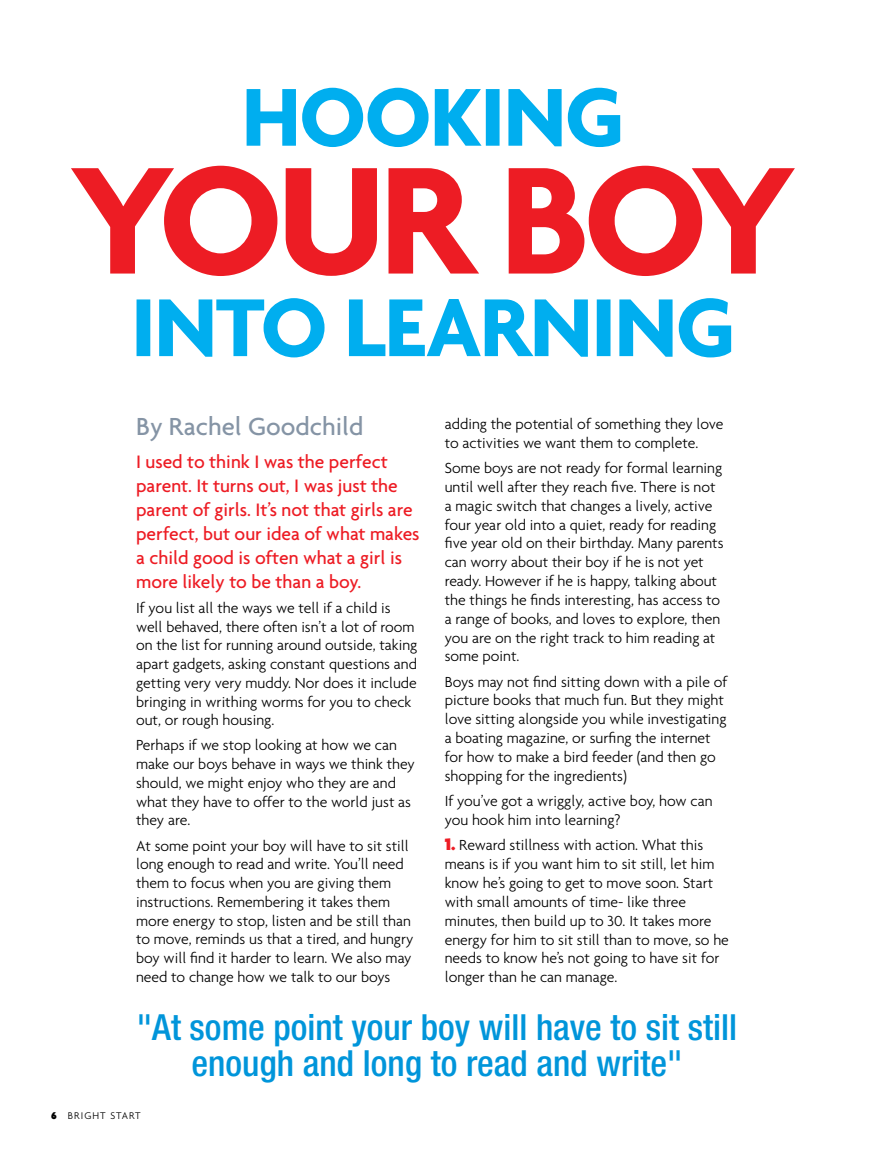
<style>
.page{position:relative;width:872px;height:1149px;background:#fff}
.page>*{position:absolute;margin:0;border:0;box-sizing:border-box;transform-origin:0 0}
.t1{font:500 condensed 36px/36px "Helvetica Neue";color:#0095da;text-align:center}
.t2{font:500 26.7px "Agenda";color:#8594a5}
.t3{font:500 19.5px/24px "Agenda";color:#ed1c24}
.t4{font:300 15.75px/18.8px "Agenda";color:#000}
.t5{font:300 10.5px "Agenda";letter-spacing:.1em;color:#000}
.s1{font-weight:900;font-size:18px;color:#ed1c24}
.s2{font-weight:900}
</style>
<div class="page">
<svg style="left:136px;top:298px;width:595px;height:59px"></svg>
<svg style="left:71px;top:166px;width:724px;height:110px"></svg>
<svg style="left:247px;top:88px;width:373px;height:59px"></svg>
<h2 class="t2" style="left:136px;top:410px;width:229px">By Rachel Goodchild</h2>
<p class="t3" style="left:136px;top:448px;width:285px">I used to think I was the perfect parent. It turns out, I was just the parent of girls. It’s not that girls are perfect, but our idea of what makes a child good is often what a girl is more likely to be than a boy.</p>
<p class="t4" style="left:136px;top:598px;width:283px">If you list all the ways we tell if a child is well behaved, there often isn’t a lot of room on the list for running around outside, taking apart gadgets, asking constant questions and getting very very muddy. Nor does it include bringing in writhing worms for you to check out, or rough housing.</p>
<p class="t4" style="left:136px;top:735px;width:280px">Perhaps if we stop looking at how we can make our boys behave in ways we think they should, we might enjoy who they are and what they have to offer to the world just as they are.</p>
<p class="t4" style="left:136px;top:835px;width:279px">At some point your boy will have to sit still long enough to read and write. You’ll need them to focus when you are giving them instructions. Remembering it takes them more energy to stop, listen and be still than to move, reminds us that a tired, and hungry boy will find it harder to learn. We also may need to change how we talk to our boys</p>
<p class="t4" style="left:445px;top:414px;width:280px">adding the potential of something they love to activities we want them to complete.</p>
<p class="t4" style="left:445px;top:458px;width:280px">Some boys are not ready for formal learning until well after they reach five. There is not a magic switch that changes a lively, active four year old into a quiet, ready for reading five year old on their birthday. Many parents can worry about their boy if he is not yet ready. However if he is happy, talking about the things he finds interesting, has access to a range of books, and loves to explore, then you are on the right track to him reading at some point.</p>
<p class="t4" style="left:445px;top:671px;width:284px">Boys may not find sitting down with a pile of picture books that much fun. But they might love sitting alongside you while investigating a boating magazine, or surfing the internet for how to make a bird feeder (and then go shopping for the ingredients)</p>
<p class="t4" style="left:445px;top:791px;width:269px">If you’ve got a wriggly, active boy, how can you hook him into learning?</p>
<p class="t4" style="left:445px;top:835px;width:286px"><span class="s1">1.</span> Reward stillness with action. What this means is if you want him to sit still, let him know he’s going to get to move soon. Start with small amounts of time- like three minutes, then build up to 30. It takes more energy for him to sit still than to move, so he needs to know he’s not going to have sit for longer than he can manage.</p>
<h1 class="t1" style="left:137px;top:1008px;width:601px">"At some point your boy will have to sit still enough and long to read and write"</h1>
<p class="t5" style="left:51px;top:1108px;width:85px"><span class="s2">6</span> Bri ght Start</p>
</div>
